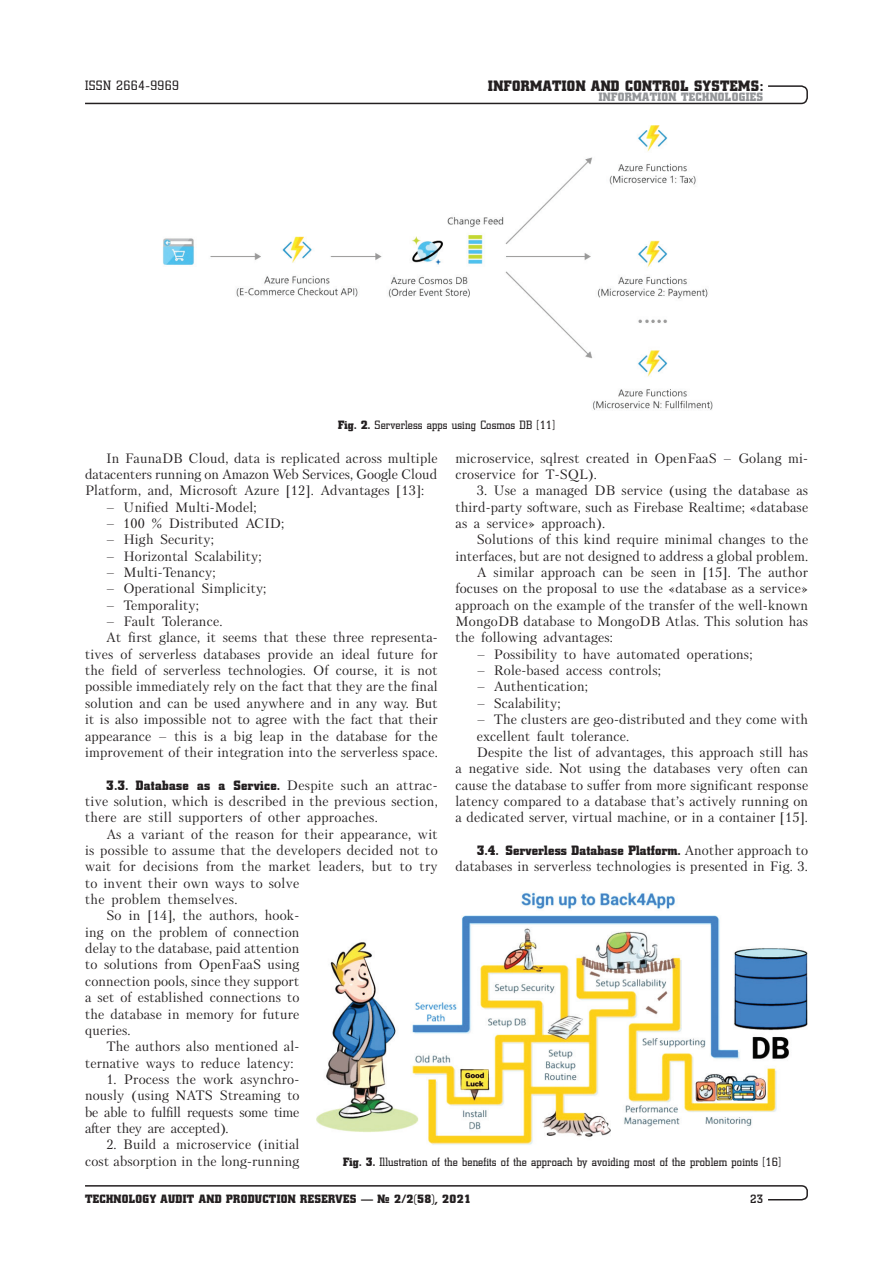
<style>
.page{position:relative;width:893px;height:1276px;background:#fff}
.page>*{position:absolute;margin:0;border:0;box-sizing:border-box;transform-origin:0 0}
.t1{font:15px "Coliseum Black C";letter-spacing:.025em;color:#231f20}
.t2{font:13.5px/16.4px "Petersburg C";letter-spacing:.01em;color:#231f20;text-align:justify}
.t3{font:13.5px "Coliseum Black C";letter-spacing:.015em;color:#231f20}
.t4{font:13.5px "Coliseum C";letter-spacing:.03em;color:#231f20}
.t5{font:12px "Coliseum C";letter-spacing:.015em;color:#231f20}
.t6{font:12px "Coliseum Black C";letter-spacing:.025em;color:#231f20}
.t7{font:12px "Coliseum Black C";letter-spacing:.025em;color:#939598}
.t8{font:700 12px "Coliseum C";color:#231f20}
.s1{font-family:"Coliseum Black C"}
.s2{font-family:"Petersburg C"}
</style>
<div class="page">
<svg style="left:85px;top:1185px;width:723px;height:16px"></svg>
<svg style="left:85px;top:85px;width:723px;height:20px"></svg>
<img style="left:163px;top:125px;width:550px;height:285px">
<img style="left:316px;top:892px;width:492px;height:253px">
<p class="t4" style="left:85px;top:78px;width:96px">ISSN 2664-9969</p>
<p class="t1" style="left:488px;top:77px;width:276px">INFORMATION AND CONTROL SYSTEMS:</p>
<p class="t7" style="left:599px;top:90px;width:166px">INFORMATION TECHNOLOGIES</p>
<p class="t5" style="left:338px;top:418px;width:218px"><span class="s1">Fig. 2.</span> Serverless apps using Cosmos DB [11]</p>
<p class="t2" style="left:455px;top:449px;width:354px">microservice, sqlrest created in OpenFaaS – Golang mi&shy;croservice for T-SQL).</p>
<p class="t2" style="left:455px;top:482px;width:354px;text-indent:21px">3. Use a managed DB service (using the database as third-party software, such as Firebase Realtime; «database as a service» approach).</p>
<p class="t2" style="left:477px;top:531px;width:333px">Solutions of this kind require minimal changes to the</p>
<p class="t2" style="left:455px;top:547px;width:354px">interfaces, but are not designed to address a global problem.</p>
<p class="t2" style="left:477px;top:564px;width:333px">A similar approach can be seen in [15]. The author</p>
<p class="t2" style="left:455px;top:580px;width:354px">focuses on the proposal to use the «database as a service»</p>
<p class="t2" style="left:455px;top:596px;width:354px">approach on the example of the transfer of the well-known</p>
<p class="t2" style="left:455px;top:613px;width:354px">MongoDB database to MongoDB Atlas. This solution has</p>
<p class="t2" style="left:455px;top:629px;width:159px">the following advantages:</p>
<p class="t2" style="left:477px;top:646px;width:277px">– Possibility to have automated operations;</p>
<p class="t2" style="left:477px;top:662px;width:186px">– Role-based access controls;</p>
<p class="t2" style="left:477px;top:678px;width:113px">– Authentication;</p>
<p class="t2" style="left:477px;top:695px;width:85px">– Scalability;</p>
<p class="t2" style="left:477px;top:711px;width:333px">– The clusters are geo-distributed and they come with</p>
<p class="t2" style="left:477px;top:727px;width:154px">excellent fault tolerance.</p>
<p class="t2" style="left:477px;top:744px;width:333px">Despite the list of advantages, this approach still has</p>
<p class="t2" style="left:455px;top:760px;width:354px">a negative side. Not using the databases very often can</p>
<p class="t2" style="left:455px;top:776px;width:354px">cause the database to suffer from more significant response</p>
<p class="t2" style="left:455px;top:793px;width:354px">latency compared to a database that’s actively running on</p>
<p class="t2" style="left:455px;top:809px;width:354px">a dedicated server, virtual machine, or in a container [15].</p>
<p class="t3" style="left:477px;top:842px;width:333px">3.4. Serverless Database Platform. <span class="s2">Another approach to</span></p>
<p class="t2" style="left:455px;top:858px;width:354px">databases in serverless technologies is presented in Fig. 3.</p>
<p class="t2" style="left:85px;top:449px;width:354px;text-indent:21px">In FaunaDB Cloud, data is replicated across multiple datacenters running on Amazon Web Services, Google Cloud Platform, and, Microsoft Azure [12]. Advantages [13]:</p>
<p class="t2" style="left:106px;top:498px;width:152px">– Unified Multi-Model;</p>
<p class="t2" style="left:106px;top:515px;width:180px">– 100 % Distributed ACID;</p>
<p class="t2" style="left:106px;top:531px;width:109px">– High Security;</p>
<p class="t2" style="left:106px;top:547px;width:157px">– Horizontal Scalability;</p>
<p class="t2" style="left:106px;top:564px;width:111px">– Multi-Tenancy;</p>
<p class="t2" style="left:106px;top:580px;width:162px">– Operational Simplicity;</p>
<p class="t2" style="left:106px;top:596px;width:94px">– Temporality;</p>
<p class="t2" style="left:106px;top:613px;width:118px">– Fault Tolerance.</p>
<p class="t2" style="left:106px;top:629px;width:333px">At first glance, it seems that these three representa-</p>
<p class="t2" style="left:85px;top:646px;width:354px">tives of serverless databases provide an ideal future for</p>
<p class="t2" style="left:85px;top:662px;width:354px">the field of serverless technologies. Of course, it is not</p>
<p class="t2" style="left:85px;top:678px;width:354px">possible immediately rely on the fact that they are the final</p>
<p class="t2" style="left:85px;top:695px;width:354px">solution and can be used anywhere and in any way. But</p>
<p class="t2" style="left:85px;top:711px;width:354px">it is also impossible not to agree with the fact that their</p>
<p class="t2" style="left:85px;top:727px;width:354px">appearance – this is a big leap in the database for the</p>
<p class="t2" style="left:85px;top:744px;width:354px">improvement of their integration into the serverless space.</p>
<p class="t3" style="left:106px;top:777px;width:333px">3.3. Database as a Service. <span class="s2">Despite such an attrac-</span></p>
<p class="t2" style="left:85px;top:793px;width:354px">tive solution, which is described in the previous section, there are still supporters of other approaches.</p>
<p class="t2" style="left:106px;top:825px;width:333px">As a variant of the reason for their appearance, wit</p>
<p class="t2" style="left:85px;top:842px;width:354px">is possible to assume that the developers decided not to</p>
<p class="t2" style="left:85px;top:858px;width:354px">wait for decisions from the market leaders, but to try</p>
<p class="t2" style="left:85px;top:874px;width:216px">to invent their own ways to solve</p>
<p class="t2" style="left:85px;top:891px;width:154px">the problem themselves.</p>
<p class="t2" style="left:106px;top:907px;width:194px">So in [14], the authors, hook-</p>
<p class="t2" style="left:85px;top:923px;width:216px">ing on the problem of connection</p>
<p class="t2" style="left:85px;top:940px;width:216px">delay to the database, paid attention</p>
<p class="t2" style="left:85px;top:956px;width:216px">to solutions from OpenFaaS using</p>
<p class="t2" style="left:85px;top:972px;width:216px">connection pools, since they support</p>
<p class="t2" style="left:85px;top:989px;width:216px">a set of established connections to</p>
<p class="t2" style="left:85px;top:1005px;width:216px">the database in memory for future</p>
<p class="t2" style="left:85px;top:1022px;width:47px">queries.</p>
<p class="t2" style="left:106px;top:1038px;width:195px">The authors also mentioned al-</p>
<p class="t2" style="left:85px;top:1054px;width:210px">ternative ways to reduce latency:</p>
<p class="t2" style="left:85px;top:1071px;width:216px;text-indent:21px">1. Process the work asynchro&shy;nously (using NATS Streaming to be able to fulfill requests some time after they are accepted).</p>
<p class="t2" style="left:85px;top:1136px;width:216px;text-align:right">2. Build a microservice (initial cost absorption in the long-running</p>
<p class="t5" style="left:343px;top:1155px;width:439px"><span class="s1">Fig. 3.</span> Illustration of the benefits of the approach by avoiding most of the problem points [16]</p>
<p class="t6" style="left:85px;top:1191px;width:387px">TECHNOLOGY AUDIT AND PRODUCTION RESERVES — № 2/2(58), 2021</p>
<p class="t8" style="left:750px;top:1191px;width:14px">23</p>
</div>
